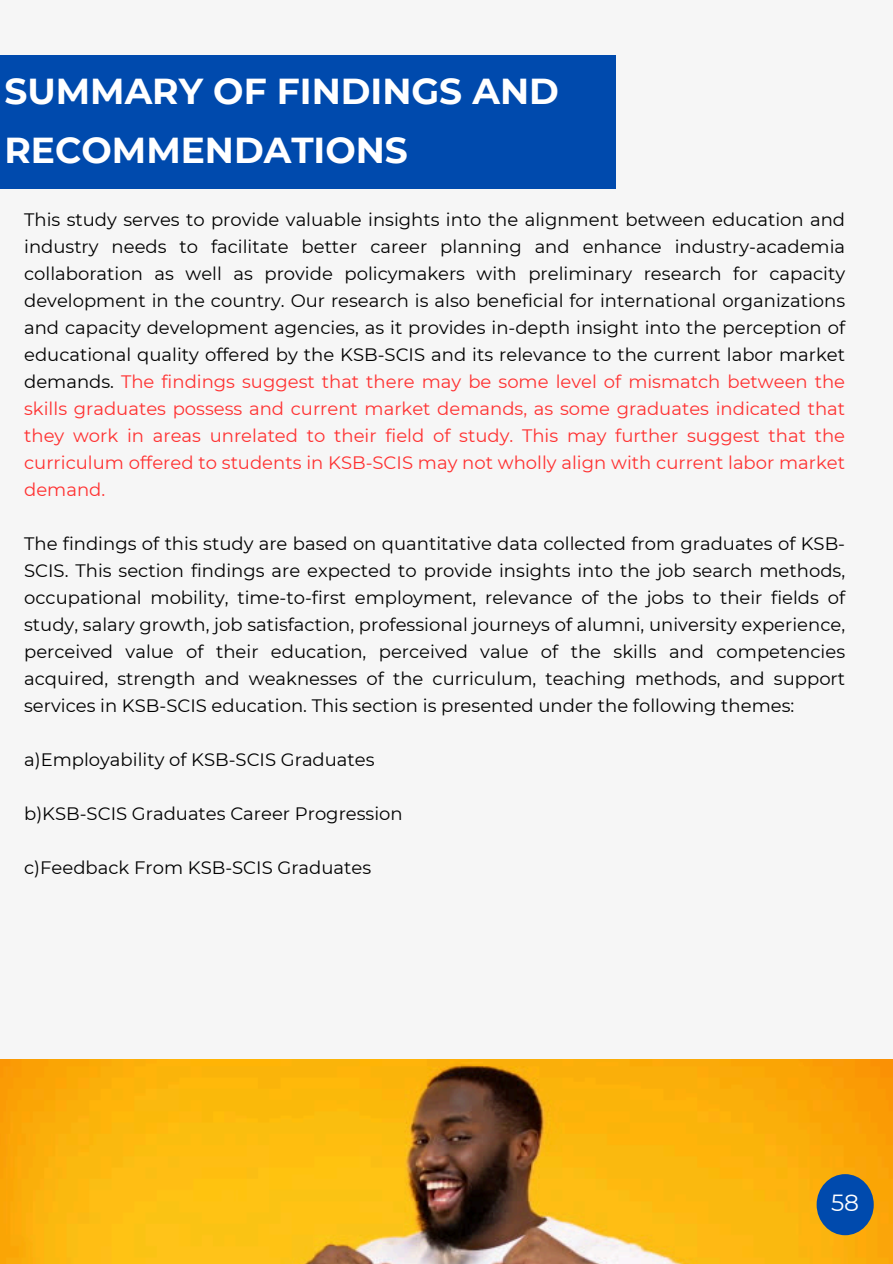
<style>
.page{position:relative;width:893px;height:1264px;background:#fff}
.page>*{position:absolute;margin:0;border:0;box-sizing:border-box;transform-origin:0 0}
.t1{font:700 36px/59.7px "Montserrat";color:#fff}
.t2{font:23.25px "Montserrat";color:#fff}
.t3{font:18px/27px "Montserrat";color:#000;text-align:justify}
.s1{color:#ff3131}
</style>
<div class="page">
<div style="left:0;top:0;width:892px;height:1263px;background:#f6f6f6"></div>
<div style="left:0;top:55px;width:615px;height:134px;background:#004aad"></div>
<img style="left:0;top:1059px;width:892px;height:204px">
<div style="left:816px;top:1174px;width:57px;height:61px;background:#004aad;border-radius:50%"></div>
<h1 class="t1" style="left:4px;top:61px;width:556px">SUMMARY OF FINDINGS AND<br>RECOMMENDATIONS</h1>
<p class="t3" style="left:24px;top:206px;width:822px">This study serves to provide valuable insights into the alignment between education and industry needs to facilitate better career planning and enhance industry-academia collaboration as well as provide policymakers with preliminary research for capacity development in the country. Our research is also beneficial for international organizations and capacity development agencies, as it provides in-depth insight into the perception of educational quality offered by the KSB-SCIS and its relevance to the current labor market demands. <span class="s1">The findings suggest that there may be some level of mismatch between the skills graduates possess and current market demands, as some graduates indicated that they work in areas unrelated to their field of study. This may further suggest that the curriculum offered to students in KSB-SCIS may not wholly align with current labor market demand.</span></p>
<p class="t3" style="left:24px;top:530px;width:822px">The findings of this study are based on quantitative data collected from graduates of KSB-SCIS. This section findings are expected to provide insights into the job search methods, occupational mobility, time-to-first employment, relevance of the jobs to their fields of study, salary growth, job satisfaction, professional journeys of alumni, university experience, perceived value of their education, perceived value of the skills and competencies acquired, strength and weaknesses of the curriculum, teaching methods, and support services in KSB-SCIS education. This section is presented under the following themes:</p>
<p class="t3" style="left:24px;top:746px;width:352px">a)Employability of KSB-SCIS Graduates</p>
<p class="t3" style="left:24px;top:800px;width:380px">b)KSB-SCIS Graduates Career Progression</p>
<p class="t3" style="left:24px;top:854px;width:348px">c)Feedback From KSB-SCIS Graduates</p>
<p class="t2" style="left:831px;top:1188px;width:30px">58</p>
</div>
